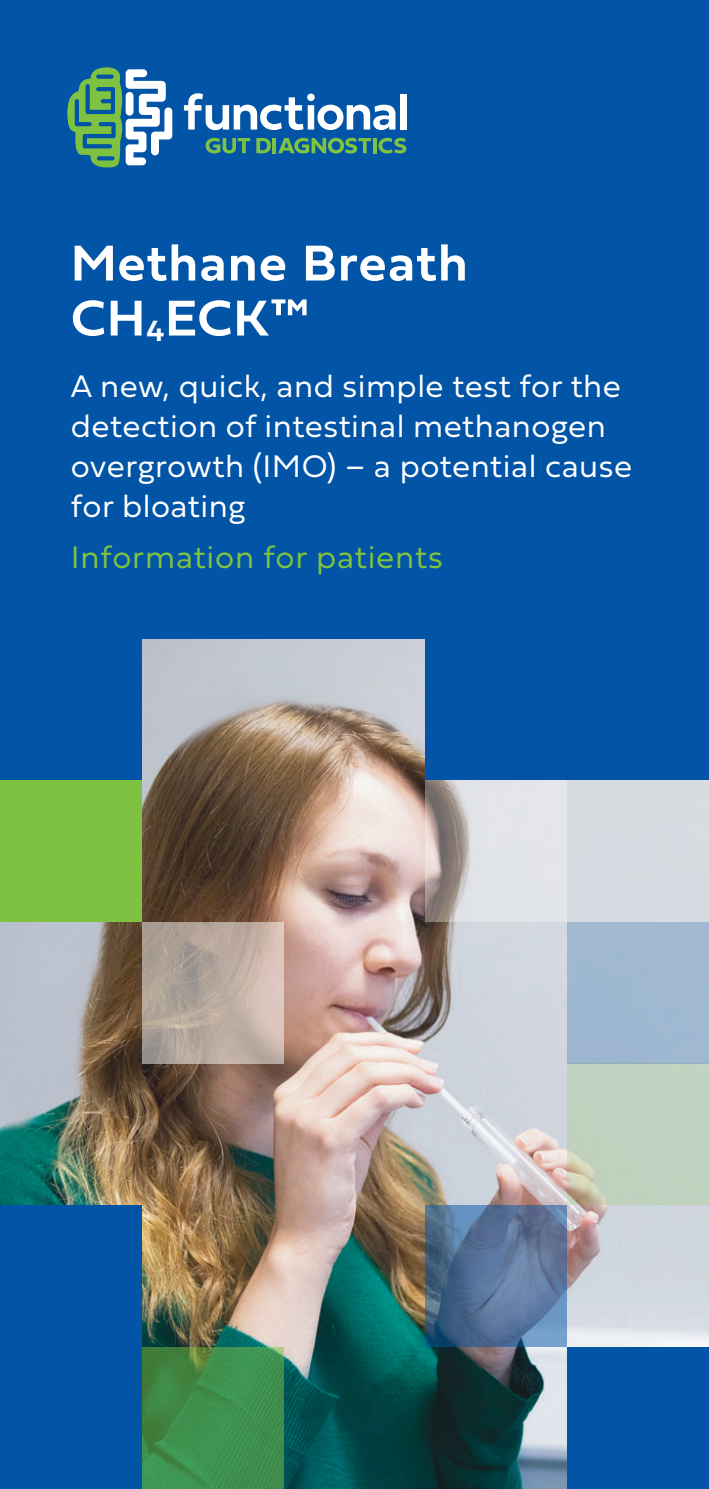
<style>
.page{position:relative;width:709px;height:1489px;background:#fff}
.page>*{position:absolute;margin:0;border:0;box-sizing:border-box;transform-origin:0 0}
.t1{font:700 52.5px/55px "Fieldwork Hum Demi";letter-spacing:.025em;color:#fff}
.t2{font:32.5px/40px "Fieldwork Hum Light";letter-spacing:.015em;color:#fff}
.t3{font:32.5px "Fieldwork Hum Light";letter-spacing:.025em;color:#7fc241}
</style>
<div class="page">
<img style="left:0;top:638px;width:709px;height:850px">
<div style="left:0;top:0;width:709px;height:638px;background:#0154a6"></div>
<svg style="left:256px;top:138px;width:15px;height:15px"></svg>
<hr style="left:273px;top:138px;width:3px;height:15px;background:#7fc241">
<svg style="left:278px;top:138px;width:93px;height:15px"></svg>
<hr style="left:373px;top:138px;width:3px;height:15px;background:#7fc241">
<svg style="left:378px;top:138px;width:28px;height:15px"></svg>
<svg style="left:184px;top:93px;width:119px;height:37px"></svg>
<div style="left:308px;top:105px;width:6px;height:24px;background:#fff"></div>
<div style="left:307px;top:94px;width:8px;height:7px;background:#fff;border-radius:50%"></div>
<svg style="left:317px;top:105px;width:78px;height:25px"></svg>
<div style="left:400px;top:94px;width:6px;height:35px;background:#fff"></div>
<svg style="left:205px;top:138px;width:45px;height:15px"></svg>
<svg style="left:67px;top:67px;width:105px;height:100px"></svg>
<div style="left:0;top:1276px;width:142px;height:212px;background:#0154a6"></div>
<div style="left:0;top:1205px;width:142px;height:141px;background:#0154a6"></div>
<div style="left:0;top:780px;width:142px;height:141px;background:#7fc241"></div>
<div style="left:0;top:618px;width:142px;height:162px;background:#0154a6"></div>
<svg style="left:142px;top:1346px;width:141px;height:142px;background:#408d4c"></svg>
<svg style="left:142px;top:921px;width:141px;height:142px;background:#b9a99f"></svg>
<svg style="left:425px;top:1205px;width:142px;height:141px;background:#567397"></svg>
<svg style="left:425px;top:780px;width:142px;height:141px;background:#cfcecf"></svg>
<div style="left:549px;top:618px;width:160px;height:162px;background:#0154a6"></div>
<div style="left:567px;top:1346px;width:142px;height:142px;background:#0154a6"></div>
<svg style="left:567px;top:1063px;width:142px;height:142px;background:#c0d0bd"></svg>
<div style="left:567px;top:921px;width:142px;height:142px;background:#a0b8d1"></div>
<div style="left:425px;top:618px;width:142px;height:162px;background:#0154a6"></div>
<p class="t1" style="left:71px;top:233px;width:398px">Methane Breath<br>CH<sub>4</sub>ECK™</p>
<p class="t2" style="left:71px;top:364px;width:563px">A new, quick, and simple test for the detection of intestinal methanogen overgrowth (IMO) – a potential cause for bloating</p>
<p class="t3" style="left:71px;top:531px;width:373px">Information for patients</p>
</div>
